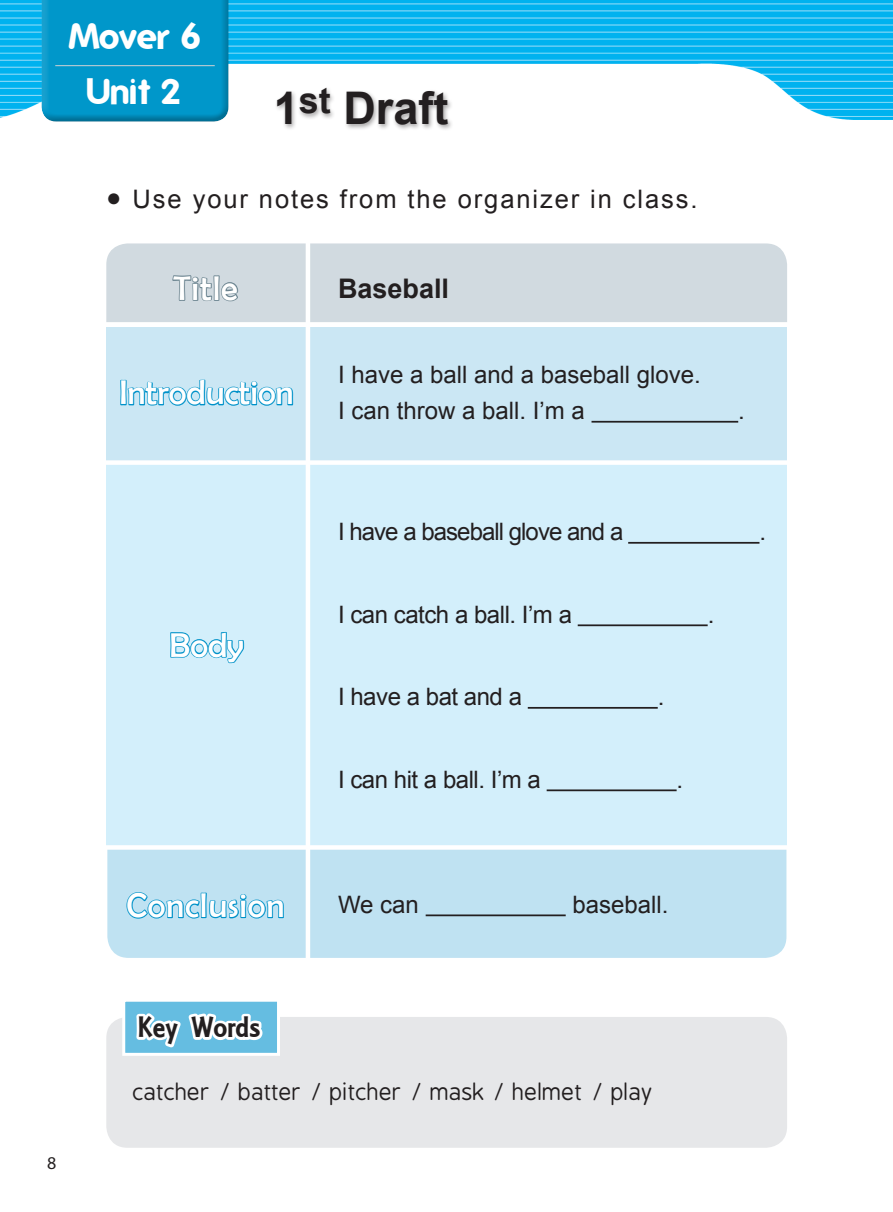
<style>
.page{position:relative;width:893px;height:1212px;background:#fff}
.page>*{position:absolute;margin:0;border:0;box-sizing:border-box;transform-origin:0 0}
.t1{font:700 45px "Arial";color:#231f20}
.t2{font:700 36px "Folks";letter-spacing:-.015em;color:#fff}
.Book_1{font:700 35.1px "Folks";color:#fff}
.t3{font:34.5px "Berlin Sans FB";color:#fff}
.t4{font:34.5px "Berlin Sans FB";letter-spacing:.025em;color:#fff}
.t5{font:31.5px "ARESSENCE";color:#231f20}
.t6{font:700 27px "Arial";color:#231f20}
.t7{font:25.5px "Arial";letter-spacing:.075em;color:#231f20}
.t8{font:24px "Arial";letter-spacing:-.02em;color:#231f20}
.t9{font:24px "Arial";color:#231f20}
.t10{font:24px "Arial";letter-spacing:-.04em;color:#231f20}
.t11{font:22.5px "B Preplay";color:#231f20}
.t12{font:18px "Myriad Pro";color:#231f20}
</style>
<div class="page">
<img style="left:0;top:0;width:893px;height:119px">
<div style="left:39px;top:0;width:190px;height:124px;background:#231f20;opacity:.3"></div>
<hr style="left:55px;top:65px;width:160px;height:1px;background:#d1d2d4">
<div style="left:274px;top:86px;width:180px;height:45px;background:#231f20;opacity:.4"></div>
<div style="left:106px;top:243px;width:681px;height:79px;background:#d1dae0"></div>
<div style="left:107px;top:850px;width:679px;height:108px;background:#bfe2f2"></div>
<div style="left:106px;top:462px;width:681px;height:384px;background:#d3effb"></div>
<div style="left:106px;top:327px;width:681px;height:136px;background:#cbe7f4"></div>
<div style="left:80px;top:460px;width:729px;height:5px;background:#fff"></div>
<div style="left:80px;top:845px;width:729px;height:5px;background:#fff"></div>
<hr style="left:306px;top:235px;width:4px;height:736px;background:#fff">
<div style="left:106px;top:1017px;width:681px;height:131px;background:#e6e7e9;border-radius:21px"></div>
<div style="left:122px;top:999px;width:158px;height:57px;background:#65bde1;border:3px solid #fff"></div>
<svg style="left:133px;top:1013px;width:134px;height:41px"></svg>
<hr style="left:591px;top:421px;width:147px;height:2px;background:#231f20">
<hr style="left:426px;top:914px;width:140px;height:2px;background:#231f20">
<hr style="left:628px;top:542px;width:131px;height:2px;background:#231f20">
<hr style="left:578px;top:624px;width:130px;height:2px;background:#231f20">
<hr style="left:528px;top:707px;width:130px;height:2px;background:#231f20">
<hr style="left:547px;top:789px;width:130px;height:2px;background:#231f20">
<svg style="left:171px;top:243px;width:69px;height:59px;background:#c0cbd2"></svg>
<svg style="left:126px;top:849px;width:159px;height:70px;background:#a7d7ec"></svg>
<svg style="left:120px;top:379px;width:174px;height:27px"></svg>
<svg style="left:170px;top:632px;width:75px;height:32px"></svg>
<h2 class="t2" style="left:68px;top:15px;width:135px">Mover 6</h2>
<p class="Book_1" style="left:86px;top:71px;width:97px">Unit 2</p>
<h1 class="t1" style="left:274px;top:78px;width:176px">1<sup>st</sup> Draft</h1>
<p class="t7" style="left:106px;top:182px;width:593px">● Use your notes from the organizer in class.</p>
<p class="t3" style="left:173px;top:269px;width:66px">Title</p>
<p class="t6" style="left:338px;top:270px;width:113px">Baseball</p>
<p class="t3" style="left:119px;top:373px;width:176px">Introduction</p>
<p class="t9" style="left:338px;top:359px;width:364px">I have a ball and a baseball glove.</p>
<p class="t9" style="left:338px;top:395px;width:248px">I can throw a ball. I’m a</p>
<p class="t8" style="left:738px;top:395px;width:8px">.</p>
<p class="t3" style="left:169px;top:626px;width:76px">Body</p>
<p class="t10" style="left:338px;top:516px;width:287px">I have a baseball glove and a</p>
<p class="t8" style="left:338px;top:599px;width:235px">I can catch a ball. I’m a</p>
<p class="t8" style="left:338px;top:681px;width:185px">I have a bat and a</p>
<p class="t8" style="left:338px;top:764px;width:204px">I can hit a ball. I’m a</p>
<p class="t8" style="left:658px;top:681px;width:8px">.</p>
<p class="t8" style="left:708px;top:599px;width:8px">.</p>
<p class="t8" style="left:677px;top:764px;width:8px">.</p>
<p class="t8" style="left:759px;top:516px;width:8px">.</p>
<p class="t12" style="left:47px;top:1152px;width:11px">8</p>
<p class="t4" style="left:126px;top:886px;width:159px">Conclusion</p>
<h3 class="t5" style="left:138px;top:1009px;width:124px">Key Words</h3>
<p class="t8" style="left:338px;top:889px;width:82px">We can</p>
<p class="t9" style="left:572px;top:889px;width:98px">baseball.</p>
<p class="t11" style="left:133px;top:1080px;width:522px">catcher / batter / pitcher / mask / helmet / play</p>
</div>
